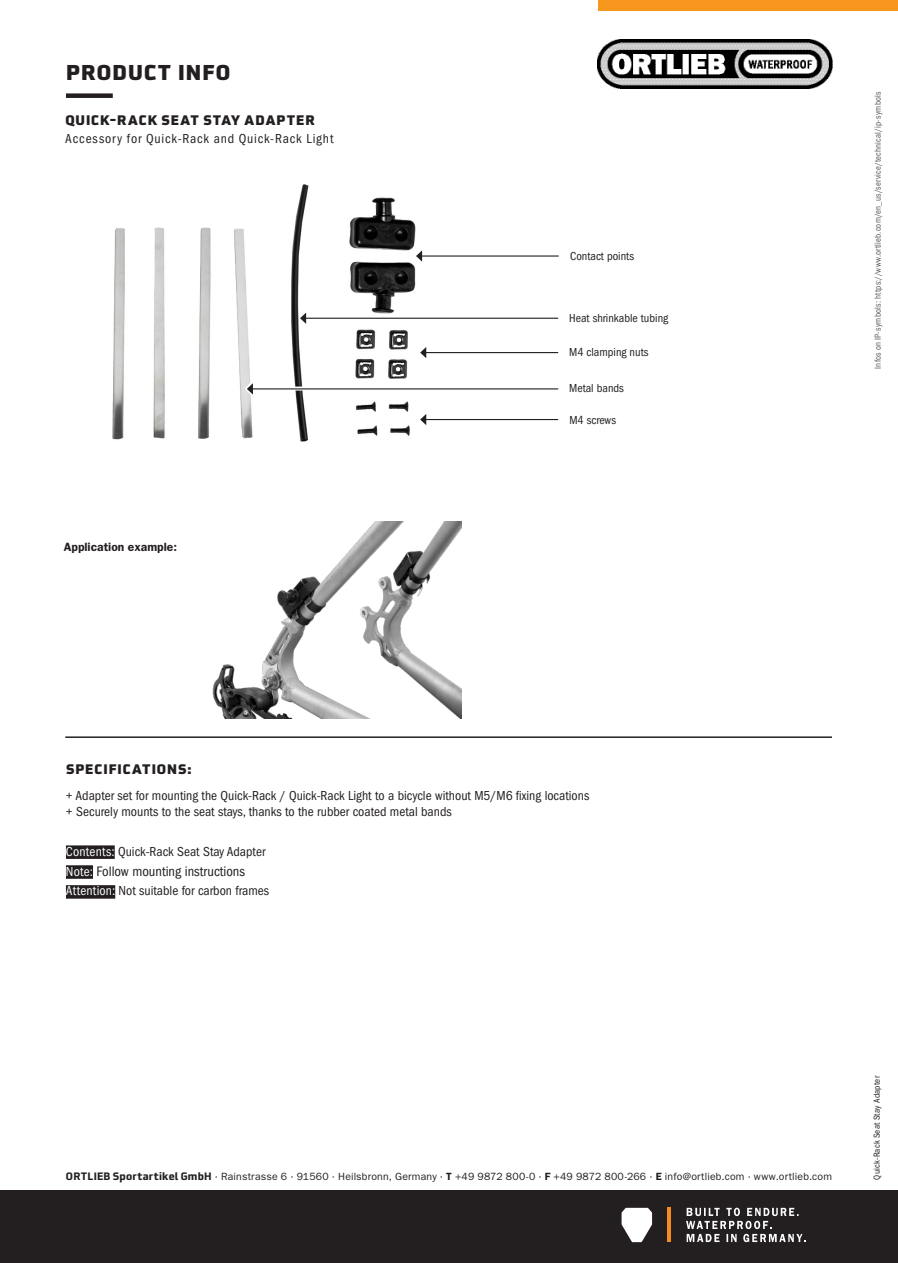
<style>
.page{position:relative;width:898px;height:1263px;background:#fff}
.page>*{position:absolute;margin:0;border:0;box-sizing:border-box;transform-origin:0 0}
.t1{font:900 21px "Utility Pro";letter-spacing:.055em;color:#231f20}
.Beschreibung_ohne_Au{font:condensed 14.25px "ITC Franklin Gothic Std";color:#231f20}
.Beschreibung{font:condensed 13.5px "ITC Franklin Gothic Std";color:#231f20}
.Beschreibung_ohne_Au-2{font:condensed 13.5px "ITC Franklin Gothic Std";color:#231f20}
.t2{font:900 13.5px "Utility Pro";letter-spacing:.07em;color:#231f20}
.Beschreibung-2{font:condensed 13.5px "ITC Franklin Gothic Std";letter-spacing:.06em;color:#231f20}
.Bildbeschriftung{font:condensed 12px "ITC Franklin Gothic Std";color:#231f20}
.Bildbeschriftung-2{font:600 12px "ITC Franklin Gothic Std";color:#231f20}
.t3{font:10.5px "ITC Franklin Gothic Std";letter-spacing:.02em;color:#231f20}
.t4{font:condensed 9px "ITC Franklin Gothic Std";letter-spacing:.025em;color:#57585a;scale:.96 1}
.Version{font:condensed 9px "ITC Franklin Gothic Std";letter-spacing:.025em;color:#231f20}
.s1{color:#fff}
.s2{font-size:13.5px;color:#fff}
.s3{font-family:"Utility OT";font-weight:700}
.s4{font-weight:600}
</style>
<div class="page">
<img style="left:597px;top:39px;width:234px;height:49px">
<div style="left:597px;top:0;width:300px;height:10px;background:#f7971d"></div>
<div style="left:0;top:1191px;width:897px;height:72px;background:#231f20"></div>
<svg style="left:621px;top:1208px;width:30px;height:34px"></svg>
<hr style="left:667px;top:1208px;width:3px;height:34px;background:#f68b1f">
<svg style="left:686px;top:1208px;width:119px;height:34px"></svg>
<hr style="left:65px;top:736px;width:766px;height:2px;background:#231f20">
<div style="left:66px;top:93px;width:47px;height:5px;background:#231f20"></div>
<img style="left:112px;top:184px;width:304px;height:258px">
<div style="left:298px;top:311px;width:261px;height:14px;background:#fff"></div>
<hr style="left:305px;top:318px;width:253px;height:1px;background:#231f20">
<svg style="left:300px;top:313px;width:6px;height:11px"></svg>
<hr style="left:425px;top:352px;width:133px;height:1px;background:#231f20">
<svg style="left:420px;top:347px;width:6px;height:11px"></svg>
<div style="left:414px;top:249px;width:145px;height:14px;background:#fff"></div>
<hr style="left:421px;top:255px;width:137px;height:2px;background:#231f20">
<svg style="left:416px;top:250px;width:6px;height:12px"></svg>
<div style="left:245px;top:382px;width:314px;height:14px;background:#fff"></div>
<hr style="left:252px;top:388px;width:306px;height:1px;background:#231f20">
<svg style="left:247px;top:383px;width:6px;height:12px"></svg>
<hr style="left:425px;top:419px;width:133px;height:1px;background:#231f20">
<svg style="left:420px;top:414px;width:6px;height:11px"></svg>
<img style="left:212px;top:521px;width:249px;height:198px">
<div style="left:66px;top:845px;width:49px;height:14px;background:#231f20"></div>
<div style="left:66px;top:865px;width:27px;height:14px;background:#231f20"></div>
<div style="left:66px;top:885px;width:49px;height:14px;background:#231f20"></div>
<h1 class="t1" style="left:66px;top:53px;width:166px">PRODUCT INFO</h1>
<p class="t2" style="left:65px;top:108px;width:251px">QUICK-RACK SEAT STAY ADAPTER</p>
<p class="Beschreibung-2" style="left:65px;top:131px;width:269px">Accessory for Quick-Rack and Quick-Rack Light</p>
<p class="Bildbeschriftung-2" style="left:64px;top:540px;width:115px">Application example:</p>
<p class="Bildbeschriftung" style="left:570px;top:250px;width:65px">Contact points</p>
<p class="Bildbeschriftung" style="left:569px;top:311px;width:100px">Heat shrinkable tubing</p>
<p class="Bildbeschriftung" style="left:569px;top:345px;width:81px">M4 clamping nuts</p>
<p class="Bildbeschriftung" style="left:569px;top:381px;width:56px">Metal bands</p>
<p class="Bildbeschriftung" style="left:569px;top:413px;width:48px">M4 screws</p>
<p class="t4" style="left:872px;top:369px;width:290px;rotate:-90deg">Infos on IP-symbols: https://www.ortlieb.com/en_us/service/technical/ip-symbols</p>
<p class="t2" style="left:66px;top:757px;width:127px">SPECIFICATIONS:</p>
<p class="Beschreibung" style="left:66px;top:788px;width:524px">+ Adapter set for mounting the Quick-Rack / Quick-Rack Light to a bicycle without M5/M6 fixing locations</p>
<p class="Beschreibung" style="left:66px;top:804px;width:387px">+ Securely mounts to the seat stays, thanks to the rubber coated metal bands</p>
<p class="Beschreibung_ohne_Au-2" style="left:66px;top:843px;width:201px"><span class="s1">Contents:</span> Quick-Rack Seat Stay Adapter</p>
<p class="Beschreibung_ohne_Au" style="left:66px;top:863px;width:180px"><span class="s2">Note:</span> Follow mounting instructions</p>
<p class="Beschreibung_ohne_Au-2" style="left:66px;top:883px;width:204px"><span class="s1">Attention:</span> Not suitable for carbon frames</p>
<p class="t3" style="left:66px;top:1170px;width:767px"><span class="s3">ORTLIEB Sportartikel GmbH</span> · Rainstrasse 6 · 91560 · Heilsbronn, Germany · <span class="s4">T</span> +49 9872 800-0 · <span class="s4">F</span> +49 9872 800-266 · <span class="s4">E</span> info@ortlieb.com · www.ortlieb.com</p>
<p class="Version" style="left:871px;top:1179px;width:105px;rotate:-90deg">Quick-Rack Seat Stay Adapter</p>
</div>
